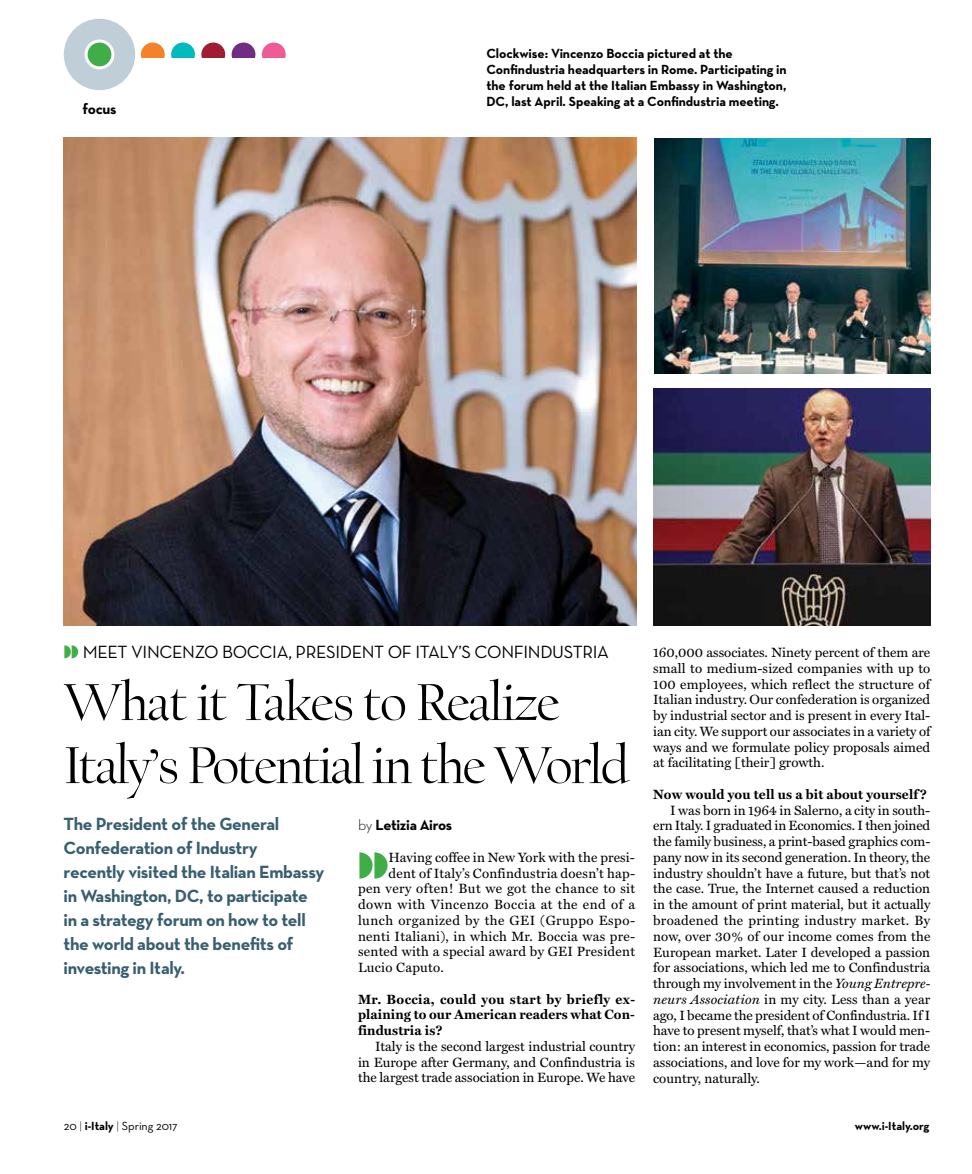
<style>
.page{position:relative;width:972px;height:1174px;background:#fff}
.page>*{position:absolute;margin:0;border:0;box-sizing:border-box;transform-origin:0 0}
.t1{font:54px/63px "Californian Display";letter-spacing:-.035em;color:#000}
.t2{font:700 18px/24px "Neutra Text";letter-spacing:-.02em;color:#395f6f}
.t3{font:18px "Neutra Text";letter-spacing:-.02em;color:#000}
.t4{font:700 15px "Neutra Text";letter-spacing:-.025em;color:#000}
.t5{font:13.5px/15.8px "Miller Text";letter-spacing:.02em;color:#000;text-align:justify}
.t6{font:700 13.5px/15.8px "Neutra Text";letter-spacing:-.005em;color:#000}
.t7{font:700 13.5px/15.8px "Miller Text";letter-spacing:.01em;color:#000;text-align:justify}
.t8{font:12px "Neutra Text";letter-spacing:-.005em;color:#000}
.t9{font:700 12px "Neutra Text";letter-spacing:-.005em;color:#000}
.s1{font-weight:300}
.s2{font-style:italic}
.s3{font-weight:700}
</style>
<div class="page">
<div style="left:141px;top:43px;width:24px;height:23px;background:#f58229;border-radius:50%"></div>
<div style="left:201px;top:43px;width:24px;height:23px;background:#9f1c33;border-radius:50%"></div>
<div style="left:232px;top:43px;width:23px;height:23px;background:#712c86;border-radius:50%"></div>
<div style="left:260px;top:41px;width:27px;height:27px;background:#ef5b94;border-radius:50%"></div>
<div style="left:259px;top:40px;width:30px;height:29px;border:3px solid #fff;border-radius:50%"></div>
<div style="left:171px;top:43px;width:24px;height:23px;background:#00babe;border-radius:50%"></div>
<div style="left:64px;top:58px;width:227px;height:16px;background:#fff"></div>
<div style="left:64px;top:19px;width:71px;height:71px;background:#c0cfd7;border-radius:50%"></div>
<div style="left:86px;top:41px;width:27px;height:27px;background:#41ad49;border-radius:50%"></div>
<div style="left:85px;top:40px;width:29px;height:29px;border:3px solid #fff;border-radius:50%"></div>
<img style="left:64px;top:137px;width:572px;height:488px">
<img style="left:655px;top:139px;width:275px;height:234px">
<img style="left:653px;top:389px;width:277px;height:236px">
<p class="t4" style="left:83px;top:99px;width:35px">focus</p>
<p class="t6" style="left:486px;top:46px;width:302px">Clockwise: Vincenzo Boccia pictured at the Confindustria headquarters in Rome. Participating in the forum held at the Italian Embassy in Washington, DC, last April. Speaking at a Confindustria meeting.</p>
<h2 class="t3" style="left:83px;top:641px;width:528px">MEET VINCENZO BOCCIA, PRESIDENT OF ITALY’S CONFINDUSTRIA</h2>
<h1 class="t1" style="left:64px;top:673px;width:568px">What it Takes to Realize<br>Italy’s Potential in the World</h1>
<h2 class="t2" style="left:64px;top:812px;width:262px">The President of the General<br>Confederation of Industry<br>recently visited the Italian Embassy in Washington, DC, to participate in a strategy forum on how to tell the world about the benefits of investing in Italy.</h2>
<p class="t4" style="left:358px;top:816px;width:96px"><span class="s1">by</span> Letizia Airos</p>
<p class="t5" style="left:389px;top:849px;width:248px">Having coffee in New York with the presi-</p>
<p class="t5" style="left:389px;top:865px;width:248px">dent of Italy’s Confindustria doesn’t hap-</p>
<p class="t5" style="left:358px;top:880px;width:279px">pen very often! But we got the chance to sit</p>
<p class="t5" style="left:358px;top:896px;width:279px">down with Vincenzo Boccia at the end of a</p>
<p class="t5" style="left:358px;top:912px;width:279px">lunch organized by the GEI (Gruppo Espo-</p>
<p class="t5" style="left:358px;top:928px;width:279px">nenti Italiani), in which Mr. Boccia was pre-</p>
<p class="t5" style="left:358px;top:943px;width:279px">sented with a special award by GEI President</p>
<p class="t5" style="left:358px;top:959px;width:88px">Lucio Caputo.</p>
<p class="t7" style="left:358px;top:991px;width:279px">Mr. Boccia, could you start by briefly ex&shy;plaining to our American readers what Con&shy;findustria is?</p>
<p class="t5" style="left:358px;top:1038px;width:279px;text-indent:17px">Italy is the second largest industrial country in Europe after Germany, and Confindustria is the largest trade association in Europe. We have</p>
<p class="t5" style="left:653px;top:644px;width:279px">160,000 associates. Ninety percent of them are small to medium-sized companies with up to 100 employees, which reflect the structure of Italian industry. Our confederation is organized by industrial sector and is present in every Ital&shy;ian city. We support our associates in a variety of ways and we formulate policy proposals aimed at facilitating [their] growth.</p>
<p class="t7" style="left:653px;top:786px;width:275px">Now would you tell us a bit about yourself ?</p>
<p class="t5" style="left:653px;top:802px;width:279px;text-indent:17px">I was born in 1964 in Salerno, a city in south&shy;ern Italy. I graduated in Economics. I then joined the family business, a print-based graphics com&shy;pany now in its second generation. In theory, the industry shouldn’t have a future, but that’s not the case. True, the Internet caused a reduction in the amount of print material, but it actually broadened the printing industry market. By now, over 30% of our income comes from the European market. Later I developed a passion for associations, which led me to Confindustria through my involvement in the <span class="s2">Young Entrepre&shy;neurs Association</span> in my city. Less than a year ago, I became the president of Confindustria. If I have to present myself, that’s what I would men&shy;tion: an interest in economics, passion for trade associations, and love for my work—and for my country, naturally.</p>
<p class="t8" style="left:64px;top:1118px;width:115px">20 <span class="s1">|</span> <span class="s3">i-Italy</span> <span class="s1">|</span> Spring 2017</p>
<p class="t9" style="left:855px;top:1118px;width:76px">www.i-Italy.org</p>
</div>
